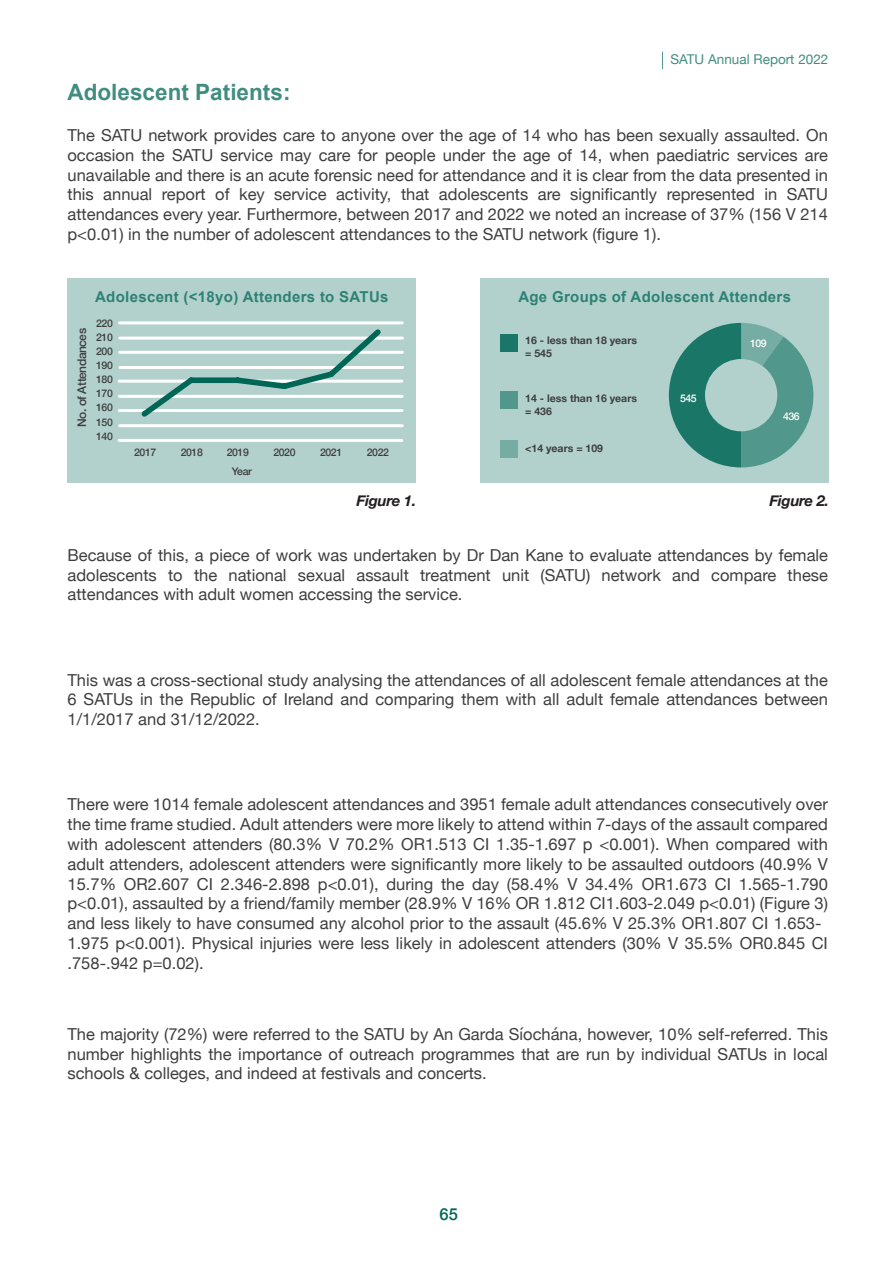
<style>
.page{position:relative;width:893px;height:1263px;background:#fff}
.page>*{position:absolute;margin:0;border:0;box-sizing:border-box;transform-origin:0 0}
.t1{font:700 22.5px "Arial";color:rgb(0 103 86/.75)}
.t2{font:16.5px/19.8px "Helvetica Neue";color:#3e3e3f;text-align:justify}
.t3{font:500 16.5px "Helvetica Neue";color:#006756}
.t4{font:700 15px "Arial";letter-spacing:.02em;color:rgb(0 103 86/.75)}
.t5{font:italic 700 15px "Helvetica Neue";letter-spacing:-.02em;color:#231f20}
.t6{font:13.5px "Helvetica Neue";color:rgb(0 103 86/.75)}
.t7{font:500 12px "Helvetica Neue";letter-spacing:-.04em;color:#3e3e3f}
.t8{font:700 10.5px/12.6px "Helvetica Neue";color:#3e3e3f}
.t9{font:500 10.5px/14.1px "Helvetica Neue";letter-spacing:-.04em;color:#3e3e3f;text-align:justify}
.t10{font:500 10.5px "Helvetica Neue";letter-spacing:-.04em;color:#fff}
</style>
<div class="page">
<div style="left:68px;top:278px;width:348px;height:205px;background:#b3d1cc"></div>
<hr style="left:120px;top:321px;width:282px;height:3px;background:#fff">
<hr style="left:120px;top:337px;width:282px;height:3px;background:#fff">
<hr style="left:120px;top:351px;width:282px;height:3px;background:#fff">
<hr style="left:120px;top:366px;width:283px;height:3px;background:#fff">
<hr style="left:119px;top:380px;width:283px;height:3px;background:#fff">
<hr style="left:119px;top:395px;width:283px;height:3px;background:#fff">
<hr style="left:119px;top:409px;width:283px;height:3px;background:#fff">
<hr style="left:120px;top:424px;width:282px;height:3px;background:#fff">
<hr style="left:119px;top:439px;width:283px;height:3px;background:#fff">
<svg style="left:137px;top:324px;width:249px;height:93px"></svg>
<div style="left:480px;top:278px;width:349px;height:205px;background:#b3d1cc"></div>
<svg style="left:662px;top:52px;width:1px;height:17px"></svg>
<div style="left:500px;top:334px;width:17px;height:17px;background:#1a7667"></div>
<div style="left:500px;top:391px;width:17px;height:17px;background:#51978b"></div>
<div style="left:500px;top:440px;width:17px;height:17px;background:#75aca3"></div>
<svg style="left:669px;top:323px;width:144px;height:144px"></svg>
<p class="t6" style="left:670px;top:49px;width:159px">SATU Annual Report 2022</p>
<h1 class="t1" style="left:68px;top:77px;width:224px">Adolescent Patients:</h1>
<p class="t2" style="left:68px;top:126px;width:762px">The SATU network provides care to anyone over the age of 14 who has been sexually assaulted. On occasion the SATU service may care for people under the age of 14, when paediatric services are unavailable and there is an acute forensic need for attendance and it is clear from the data presented in this annual report of key service activity, that adolescents are significantly represented in SATU attendances every year. Furthermore, between 2017 and 2022 we noted an increase of 37% (156 V 214 p&lt;0.01) in the number of adolescent attendances to the SATU network (figure 1).</p>
<p class="t7" style="left:72px;top:427px;width:100px;rotate:-90deg">No. of Attendances</p>
<p class="t4" style="left:95px;top:287px;width:295px">Adolescent (&lt;18yo) Attenders to SATUs</p>
<p class="t9" style="left:96px;top:315px;width:18px">220<br>210<br>200<br>190<br>180<br>170<br>160<br>150<br>140</p>
<p class="t4" style="left:518px;top:287px;width:274px">Age Groups of Adolescent Attenders</p>
<p class="t8" style="left:525px;top:335px;width:113px">16 - less than 18 years = 545</p>
<p class="t10" style="left:750px;top:335px;width:18px">109</p>
<p class="t8" style="left:525px;top:392px;width:113px">14 - less than 16 years = 436</p>
<p class="t10" style="left:680px;top:390px;width:18px">545</p>
<p class="t10" style="left:783px;top:408px;width:18px">436</p>
<p class="t8" style="left:525px;top:443px;width:79px">&lt;14 years = 109</p>
<p class="t9" style="left:134px;top:444px;width:24px">2017</p>
<p class="t9" style="left:181px;top:444px;width:24px">2018</p>
<p class="t9" style="left:227px;top:444px;width:24px">2019</p>
<p class="t9" style="left:273px;top:444px;width:24px">2020</p>
<p class="t9" style="left:320px;top:444px;width:24px">2021</p>
<p class="t9" style="left:367px;top:444px;width:24px">2022</p>
<p class="t9" style="left:232px;top:463px;width:21px">Year</p>
<p class="t5" style="left:356px;top:489px;width:61px">Figure 1.</p>
<p class="t5" style="left:769px;top:489px;width:61px">Figure 2.</p>
<p class="t2" style="left:68px;top:546px;width:762px">Because of this, a piece of work was undertaken by Dr Dan Kane to evaluate attendances by female adolescents to the national sexual assault treatment unit (SATU) network and compare these attendances with adult women accessing the service.</p>
<p class="t2" style="left:68px;top:671px;width:762px">This was a cross-sectional study analysing the attendances of all adolescent female attendances at the 6 SATUs in the Republic of Ireland and comparing them with all adult female attendances between 1/1/2017 and 31/12/2022.</p>
<p class="t2" style="left:68px;top:795px;width:762px;text-align:left">There were 1014 female adolescent attendances and 3951 female adult attendances consecutively over the time frame studied. Adult attenders were more likely to attend within 7-days of the assault compared with adolescent attenders (80.3% V 70.2% OR1.513 CI 1.35-1.697 p &lt;0.001). When compared with adult attenders, adolescent attenders were significantly more likely to be assaulted outdoors (40.9% V 15.7% OR2.607 CI 2.346-2.898 p&lt;0.01), during the day (58.4% V 34.4% OR1.673 CI 1.565-1.790 p&lt;0.01), assaulted by a friend/family member (28.9% V 16% OR 1.812 CI1.603-2.049 p&lt;0.01) (Figure 3) and less likely to have consumed any alcohol prior to the assault (45.6% V 25.3% OR1.807 CI 1.653- 1.975 p&lt;0.001). Physical injuries were less likely in adolescent attenders (30% V 35.5% OR0.845 CI .758-.942 p=0.02).</p>
<p class="t2" style="left:68px;top:1025px;width:762px">The majority (72%) were referred to the SATU by An Garda Síochána, however, 10% self-referred. This number highlights the importance of outreach programmes that are run by individual SATUs in local schools &amp; colleges, and indeed at festivals and concerts.</p>
<p class="t3" style="left:440px;top:1200px;width:20px">65</p>
</div>
